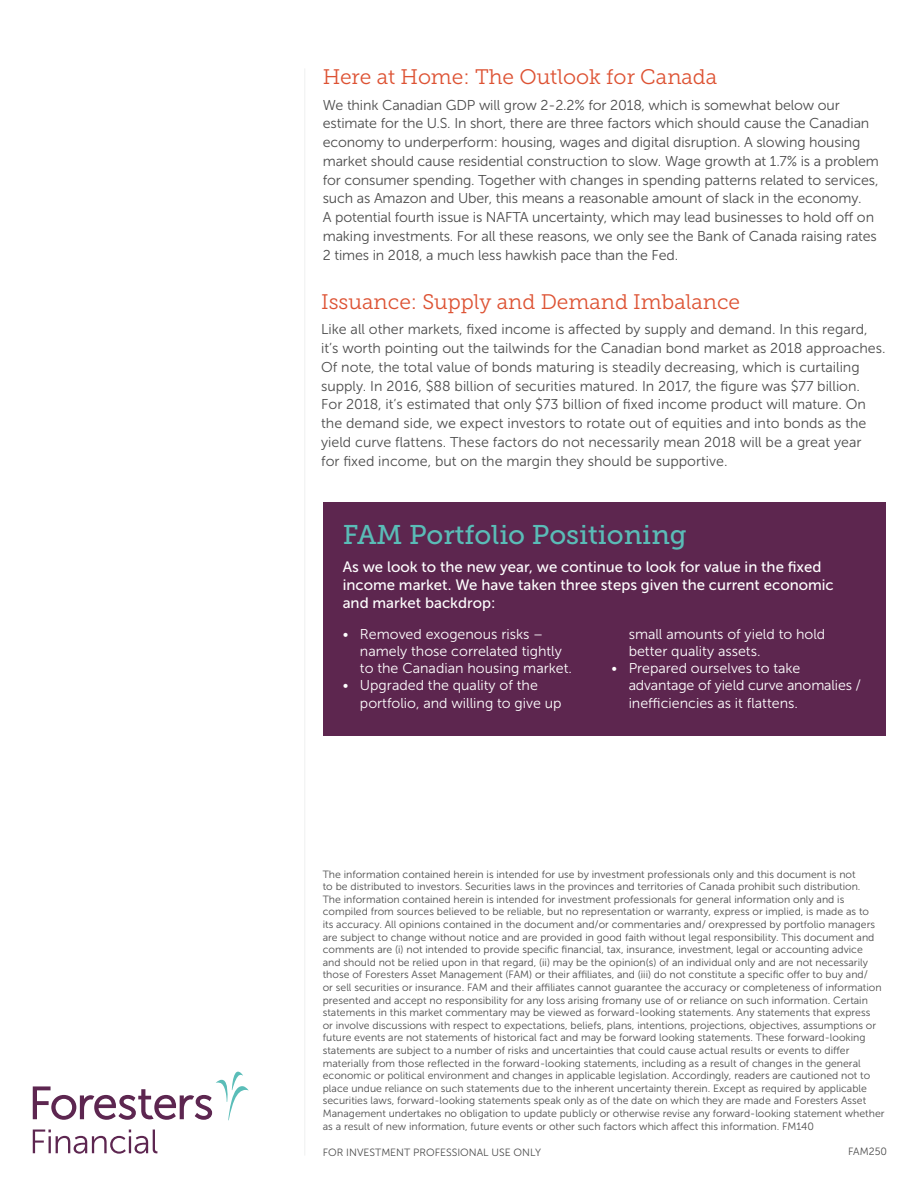
<style>
.page{position:relative;width:918px;height:1188px;background:#fff}
.page>*{position:absolute;margin:0;border:0;box-sizing:border-box;transform-origin:0 0}
.t1{font:27px "Museo Slab 500";color:#5abcb7}
.t2{font:21px "Museo Slab 300";color:#dd5233}
.t3{font:15px/18px "Museo Sans 500";color:#fff}
.t4{font:14.25px/18.8px "Museo Sans 300";letter-spacing:-.01em;color:#4c4c4c}
.t5{font:14.25px/17.1px "Museo Sans 300";color:#fff}
.t6{font:10.5px/12.6px "Museo Sans 300";color:#4c4c4c}
</style>
<div class="page">
<div style="left:323px;top:502px;width:563px;height:233px;background:#5d264f"></div>
<svg style="left:33px;top:1072px;width:216px;height:48px"></svg>
<svg style="left:33px;top:1130px;width:124px;height:24px"></svg>
<hr style="left:304px;top:68px;width:1px;height:1088px;background:#eff0f0">
<h2 class="t2" style="left:323px;top:65px;width:396px">Here at Home: The Outlook for Canada</h2>
<p class="t4" style="left:323px;top:95px;width:558px">We think Canadian GDP will grow 2-2.2% for 2018, which is somewhat below our estimate for the U.S. In short, there are three factors which should cause the Canadian economy to underperform: housing, wages and digital disruption. A slowing housing market should cause residential construction to slow. Wage growth at 1.7% is a problem for consumer spending. Together with changes in spending patterns related to services, such as Amazon and Uber, this means a reasonable amount of slack in the economy.<br>A potential fourth issue is NAFTA uncertainty, which may lead businesses to hold off on making investments. For all these reasons, we only see the Bank of Canada raising rates 2 times in 2018, a much less hawkish pace than the Fed.</p>
<h2 class="t2" style="left:321px;top:290px;width:421px">Issuance: Supply and Demand Imbalance</h2>
<p class="t4" style="left:321px;top:320px;width:566px">Like all other markets, fixed income is affected by supply and demand. In this regard, it’s worth pointing out the tailwinds for the Canadian bond market as 2018 approaches.<br>Of note, the total value of bonds maturing is steadily decreasing, which is curtailing supply. In 2016, $88 billion of securities matured. In 2017, the figure was $77 billion.<br>For 2018, it’s estimated that only $73 billion of fixed income product will mature. On the demand side, we expect investors to rotate out of equities and into bonds as the yield curve flattens. These factors do not necessarily mean 2018 will be a great year<br>for fixed income, but on the margin they should be supportive.</p>
<h1 class="t1" style="left:343px;top:520px;width:346px">FAM Portfolio Positioning</h1>
<h3 class="t3" style="left:343px;top:558px;width:493px">As we look to the new year, we continue to look for value in the fixed income market. We have taken three steps given the current economic and market backdrop:</h3>
<h3 class="t5" style="left:360px;top:626px;width:214px;text-indent:-17px">• Removed exogenous risks – namely those correlated tightly to the Canadian housing market.</h3>
<h3 class="t5" style="left:360px;top:677px;width:203px;text-indent:-17px">• Upgraded the quality of the portfolio, and willing to give up</h3>
<h3 class="t5" style="left:629px;top:626px;width:198px">small amounts of yield to hold better quality assets.</h3>
<h3 class="t5" style="left:629px;top:660px;width:234px;text-indent:-17px">• Prepared ourselves to take advantage of yield curve anomalies / inefficiencies as it flattens.</h3>
<p class="t6" style="left:323px;top:868px;width:563px">The information contained herein is intended for use by investment professionals only and this document is not<br>to be distributed to investors. Securities laws in the provinces and territories of Canada prohibit such distribution.<br>The information contained herein is intended for investment professionals for general information only and is compiled from sources believed to be reliable, but no representation or warranty, express or implied, is made as to<br>its accuracy. All opinions contained in the document and/or commentaries and/ orexpressed by portfolio managers are subject to change without notice and are provided in good faith without legal responsibility. This document and comments are (i) not intended to provide specific financial, tax, insurance, investment, legal or accounting advice<br>and should not be relied upon in that regard, (ii) may be the opinion(s) of an individual only and are not necessarily those of Foresters Asset Management (FAM) or their affiliates, and (iii) do not constitute a specific offer to buy and/<br>or sell securities or insurance. FAM and their affiliates cannot guarantee the accuracy or completeness of information presented and accept no responsibility for any loss arising fromany use of or reliance on such information. Certain statements in this market commentary may be viewed as forward-looking statements. Any statements that express<br>or involve discussions with respect to expectations, beliefs, plans, intentions, projections, objectives, assumptions or future events are not statements of historical fact and may be forward looking statements. These forward-looking statements are subject to a number of risks and uncertainties that could cause actual results or events to differ materially from those reflected in the forward-looking statements, including as a result of changes in the general economic or political environment and changes in applicable legislation. Accordingly, readers are cautioned not to place undue reliance on such statements due to the inherent uncertainty therein. Except as required by applicable securities laws, forward-looking statements speak only as of the date on which they are made and Foresters Asset Management undertakes no obligation to update publicly or otherwise revise any forward-looking statement whether as a result of new information, future events or other such factors which affect this information. FM140</p>
<p class="t6" style="left:323px;top:1146px;width:220px">FOR INVESTMENT PROFESSIONAL USE ONLY</p>
<p class="t6" style="left:848px;top:1145px;width:40px">FAM250</p>
</div>
